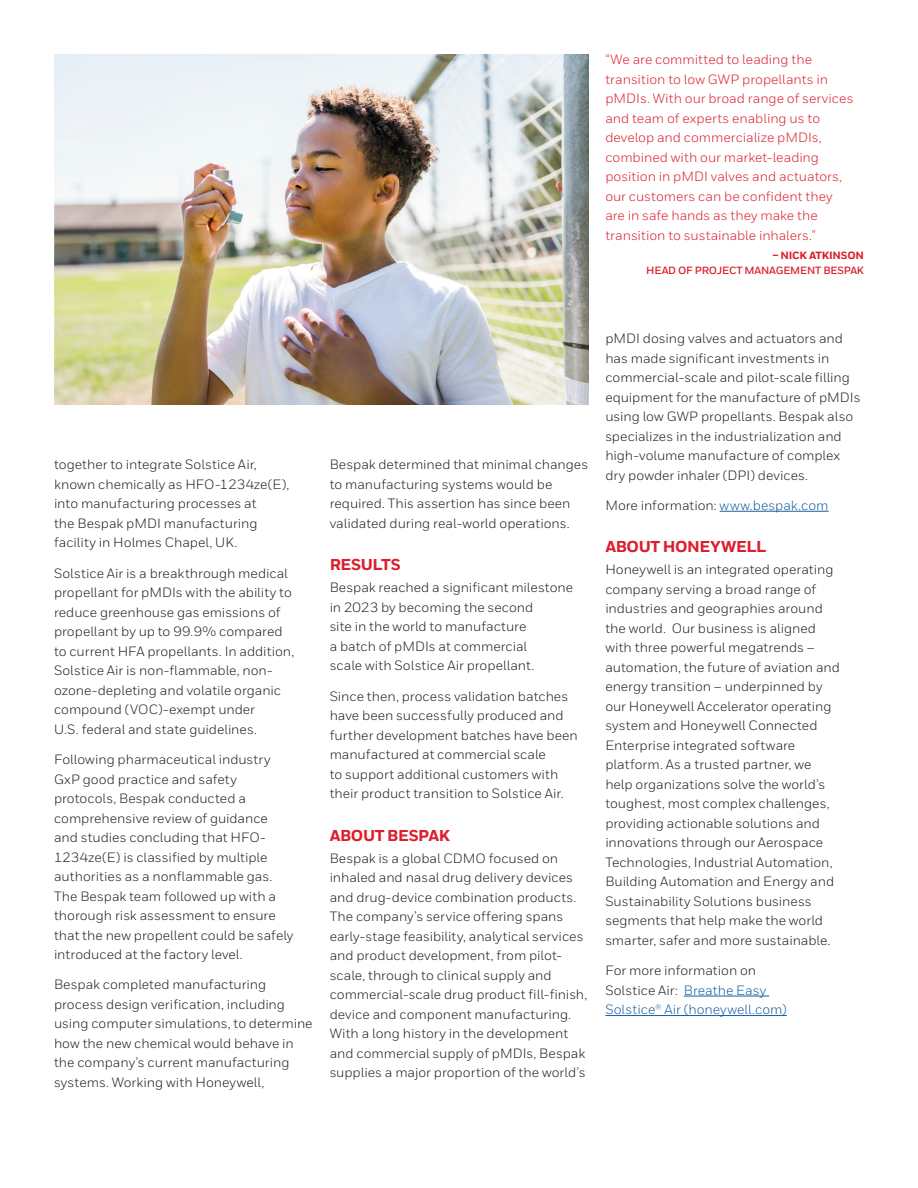
<style>
.page{position:relative;width:918px;height:1188px;background:#fff}
.page>*{position:absolute;margin:0;border:0;box-sizing:border-box;transform-origin:0 0}
.Heading_2__11_12{font:800 15.75px "Honeywell Sans";letter-spacing:-.025em;color:#dc1f2e}
.Body__9_13_pt{font:13.5px/19.5px "Honeywell Sans";color:#231f20}
.Body_Quote{font:13.5px/19.5px "Honeywell Sans";color:#dc1f2e}
.Body__9_13_pt-2{font:13.5px/19.5px "Honeywell Sans";letter-spacing:.005em;color:#175d9e}
.Body_Quote__Attribution{font:700 10.5px "Honeywell Sans";letter-spacing:-.02em;color:#dc1f2e}
.Body_Quote__Attribution-2{font:800 10.5px "Honeywell Sans";letter-spacing:-.02em;color:#dc1f2e}
.s1{color:#175d9e}
.s2{color:#231f20}
</style>
<div class="page">
<img style="left:54px;top:54px;width:534px;height:351px">
<hr style="left:720px;top:511px;width:109px;height:1px;background:#175d9e">
<hr style="left:684px;top:996px;width:85px;height:1px;background:#175d9e">
<hr style="left:605px;top:1015px;width:182px;height:1px;background:#175d9e">
<p class="Body_Quote" style="left:605px;top:50px;width:250px">“We are committed to leading the transition to low GWP propellants in pMDIs. With our broad range of services and team of experts enabling us to develop and commercialize pMDIs, combined with our market-leading position in pMDI valves and actuators, our customers can be confident they are in safe hands as they make the transition to sustainable inhalers.”</p>
<p class="Body_Quote__Attribution-2" style="left:773px;top:249px;width:93px">– NICK ATKINSON</p>
<p class="Body_Quote__Attribution" style="left:646px;top:264px;width:219px">HEAD OF PROJECT MANAGEMENT BESPAK</p>
<p class="Body__9_13_pt" style="left:54px;top:455px;width:237px">together to integrate Solstice Air, known chemically as HFO-1234ze(E), into manufacturing processes at<br>the Bespak pMDI manufacturing facility in Holmes Chapel, UK.</p>
<p class="Body__9_13_pt" style="left:54px;top:563px;width:242px">Solstice Air is a breakthrough medical propellant for pMDIs with the ability to reduce greenhouse gas emissions of propellant by up to 99.9% compared to current HFA propellants. In addition, Solstice Air is non-flammable, non&shy;ozone-depleting and volatile organic compound (VOC)-exempt under<br>U.S. federal and state guidelines.</p>
<p class="Body__9_13_pt" style="left:54px;top:750px;width:241px">Following pharmaceutical industry GxP good practice and safety protocols, Bespak conducted a comprehensive review of guidance and studies concluding that HFO-1234ze(E) is classified by multiple authorities as a nonflammable gas.<br>The Bespak team followed up with a thorough risk assessment to ensure that the new propellent could be safely introduced at the factory level.</p>
<p class="Body__9_13_pt" style="left:54px;top:975px;width:260px">Bespak completed manufacturing process design verification, including using computer simulations, to determine how the new chemical would behave in the company’s current manufacturing systems. Working with Honeywell,</p>
<p class="Body__9_13_pt" style="left:330px;top:455px;width:260px">Bespak determined that minimal changes to manufacturing systems would be required. This assertion has since been validated during real-world operations.</p>
<p class="Heading_2__11_12" style="left:330px;top:555px;width:73px">RESULTS</p>
<p class="Body__9_13_pt" style="left:330px;top:578px;width:245px">Bespak reached a significant milestone in 2023 by becoming the second<br>site in the world to manufacture<br>a batch of pMDIs at commercial<br>scale with Solstice Air propellant.</p>
<p class="Body__9_13_pt" style="left:330px;top:686px;width:250px">Since then, process validation batches have been successfully produced and further development batches have been manufactured at commercial scale<br>to support additional customers with their product transition to Solstice Air.</p>
<p class="Heading_2__11_12" style="left:330px;top:825px;width:122px">ABOUT BESPAK</p>
<p class="Body__9_13_pt" style="left:330px;top:848px;width:259px">Bespak is a global CDMO focused on inhaled and nasal drug delivery devices and drug-device combination products.<br>The company’s service offering spans early-stage feasibility, analytical services and product development, from pilot&shy;scale, through to clinical supply and commercial-scale drug product fill-finish, device and component manufacturing.<br>With a long history in the development and commercial supply of pMDIs, Bespak supplies a major proportion of the world’s</p>
<p class="Body__9_13_pt" style="left:605px;top:329px;width:257px">pMDI dosing valves and actuators and has made significant investments in commercial-scale and pilot-scale filling equipment for the manufacture of pMDIs using low GWP propellants. Bespak also specializes in the industrialization and high-volume manufacture of complex dry powder inhaler (DPI) devices.</p>
<p class="Body__9_13_pt" style="left:605px;top:496px;width:225px">More information: <span class="s1">www.bespak.com</span></p>
<p class="Heading_2__11_12" style="left:605px;top:537px;width:163px">ABOUT HONEYWELL</p>
<p class="Body__9_13_pt" style="left:605px;top:560px;width:236px">Honeywell is an integrated operating company serving a broad range of industries and geographies around the world. Our business is aligned with three powerful megatrends – automation, the future of aviation and energy transition – underpinned by our Honeywell Accelerator operating system and Honeywell Connected Enterprise integrated software platform. As a trusted partner, we help organizations solve the world’s toughest, most complex challenges, providing actionable solutions and innovations through our Aerospace Technologies, Industrial Automation, Building Automation and Energy and Sustainability Solutions business segments that help make the world smarter, safer and more sustainable.</p>
<p class="Body__9_13_pt-2" style="left:605px;top:961px;width:183px"><span class="s2">For more information on<br>Solstice Air:</span> Breathe Easy<br>Solstice® Air (honeywell.com)</p>
</div>
